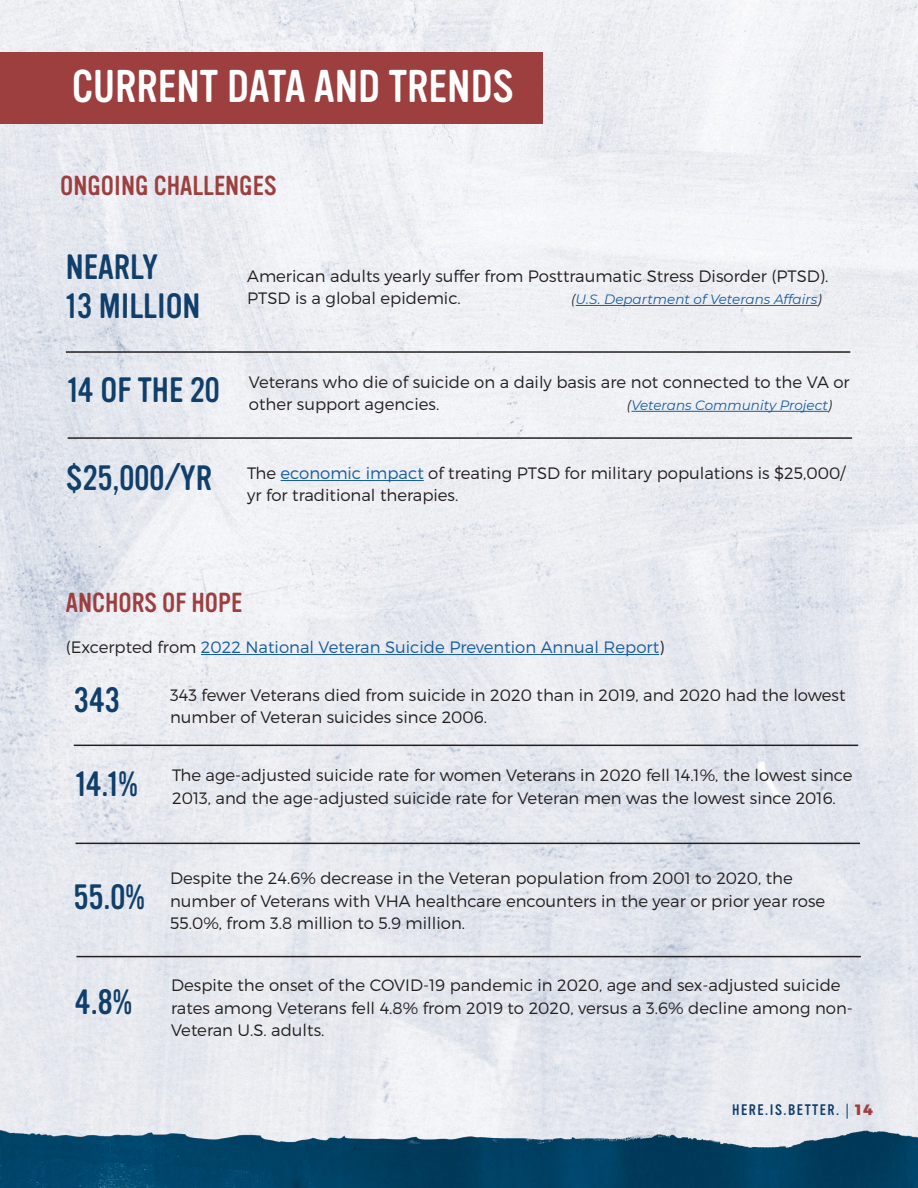
<style>
.page{position:relative;width:918px;height:1188px;background:#fff}
.page>*{position:absolute;margin:0;border:0;box-sizing:border-box;transform-origin:0 0}
.t1{font:45px "Vinyl OT";color:#fff}
.t2{font:34.5px/39px "Vinyl OT";color:#103f6b}
.t3{font:27px "Vinyl OT";color:#9d3f3f}
.t4{font:300 16.5px/22.5px "Montserrat";color:#231f20}
.t5{font:300 16.5px "Montserrat";color:#175d9e}
.t6{font:15px "Vinyl OT";letter-spacing:.1em;color:#103f6b}
.t7{font:italic 13.5px "Montserrat";color:#175d9e}
.s1{color:#231f20}
.s2{color:#175d9e}
.s3{font-family:"Myriad Pro"}
.s4{font-family:"Montserrat";font-weight:800;color:#9d3f3f}
</style>
<div class="page">
<img style="left:0;top:0;width:918px;height:1114px">
<img style="left:0;top:1114px;width:918px;height:74px">
<div style="left:0;top:52px;width:542px;height:71px;background:#9d3f3f"></div>
<hr style="left:576px;top:305px;width:241px;height:1px;background:#175d9e">
<hr style="left:631px;top:411px;width:197px;height:1px;background:#175d9e">
<hr style="left:281px;top:480px;width:143px;height:1px;background:#175d9e">
<hr style="left:66px;top:351px;width:784px;height:2px;background:#231f20">
<hr style="left:68px;top:437px;width:784px;height:2px;background:#231f20">
<hr style="left:74px;top:745px;width:784px;height:1px;background:#231f20">
<hr style="left:76px;top:843px;width:784px;height:1px;background:#231f20">
<hr style="left:76px;top:956px;width:785px;height:1px;background:#231f20">
<hr style="left:201px;top:654px;width:458px;height:1px;background:#175d9e">
<p class="t1" style="left:72px;top:62px;width:443px">CURRENT DATA AND TRENDS</p>
<p class="t3" style="left:60px;top:171px;width:218px">ONGOING CHALLENGES</p>
<p class="t2" style="left:66px;top:248px;width:136px">NEARLY<br>13 MILLION</p>
<p class="t4" style="left:247px;top:265px;width:583px">American adults yearly suffer from Posttraumatic Stress Disorder (PTSD).<br>PTSD is a global epidemic.</p>
<p class="t7" style="left:571px;top:290px;width:252px"><span class="s1">(</span>U.S. Department of Veterans Affairs<span class="s1">)</span></p>
<p class="t2" style="left:68px;top:372px;width:154px">14 OF THE 20</p>
<p class="t4" style="left:249px;top:370px;width:602px">Veterans who die of suicide on a daily basis are not connected to the VA or other support agencies.</p>
<p class="t7" style="left:627px;top:396px;width:207px"><span class="s1">(</span>Veterans Community Project<span class="s1">)</span></p>
<p class="t2" style="left:66px;top:460px;width:148px">$25,000/YR</p>
<p class="t4" style="left:247px;top:461px;width:600px">The <span class="s2">economic impact</span> of treating PTSD for military populations is $25,000/ yr for traditional therapies.</p>
<p class="t3" style="left:66px;top:588px;width:178px">ANCHORS OF HOPE</p>
<p class="t5" style="left:66px;top:637px;width:600px"><span class="s1">(Excerpted from</span> 2022 National Veteran Suicide Prevention Annual Report<span class="s1">)</span></p>
<p class="t2" style="left:74px;top:682px;width:48px">343</p>
<p class="t4" style="left:170px;top:683px;width:677px">343 fewer Veterans died from suicide in 2020 than in 2019, and 2020 had the lowest number of Veteran suicides since 2006.</p>
<p class="t2" style="left:76px;top:765px;width:64px">14.1%</p>
<p class="t4" style="left:172px;top:764px;width:682px">The age-adjusted suicide rate for women Veterans in 2020 fell 14.1%, the lowest since<br>2013, and the age-adjusted suicide rate for Veteran men was the lowest since 2016.</p>
<p class="t2" style="left:74px;top:878px;width:73px">55.0%</p>
<p class="t4" style="left:170px;top:867px;width:657px">Despite the 24.6% decrease in the Veteran population from 2001 to 2020, the number of Veterans with VHA healthcare encounters in the year or prior year rose<br>55.0%, from 3.8 million to 5.9 million.</p>
<p class="t2" style="left:75px;top:983px;width:59px">4.8%</p>
<p class="t4" style="left:171px;top:974px;width:683px">Despite the onset of the COVID-19 pandemic in 2020, age and sex-adjusted suicide rates among Veterans fell 4.8% from 2019 to 2020, versus a 3.6% decline among non-<br>Veteran U.S. adults.</p>
<p class="t6" style="left:732px;top:1102px;width:142px">HERE.IS.BETTER. <span class="s3">|</span> <span class="s4">14</span></p>
</div>
